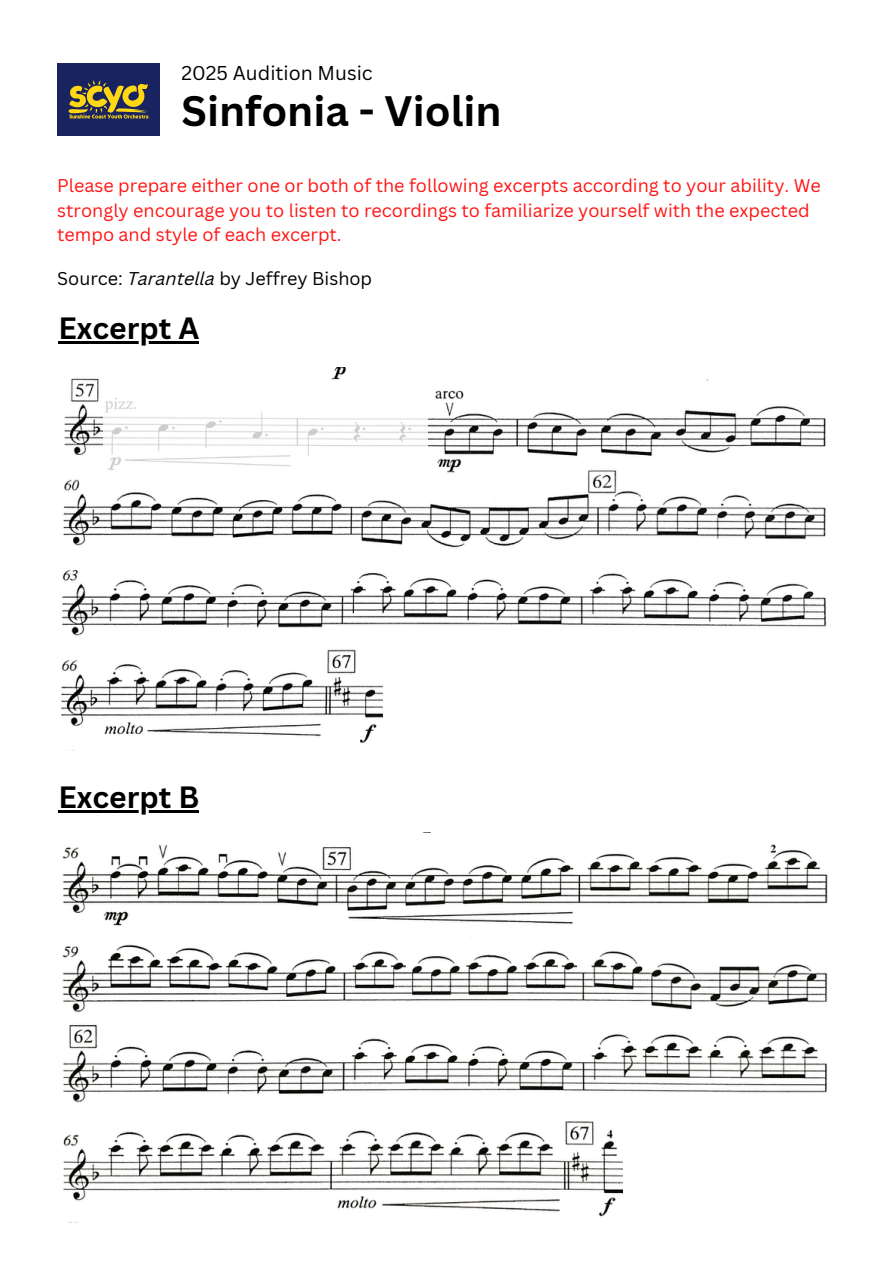
<style>
.page{position:relative;width:894px;height:1264px;background:#fff}
.page>*{position:absolute;margin:0;border:0;box-sizing:border-box;transform-origin:0 0}
.t1{font:700 41.4px "Canva Sans";color:#000}
.t2{font:700 30px "Canva Sans";color:#000}
.t3{font:19.5px "Canva Sans";color:#000}
.t4{font:18px/24.8px "Canva Sans";color:#ff1616}
.t5{font:18px "Canva Sans";color:#000}
.s1{font-style:italic}
</style>
<div class="page">
<img style="left:57px;top:63px;width:103px;height:72px">
<hr style="left:58px;top:341px;width:141px;height:2px;background:#000">
<img style="left:61px;top:367px;width:766px;height:376px">
<div style="left:383px;top:651px;width:444px;height:106px;background:#fff"></div>
<div style="left:104px;top:386px;width:323px;height:89px;background:#fff"></div>
<hr style="left:58px;top:810px;width:141px;height:2px;background:#000">
<img style="left:62px;top:832px;width:765px;height:385px">
<div style="left:623px;top:1113px;width:270px;height:105px;background:#fff"></div>
<p class="t3" style="left:181px;top:60px;width:193px">2025 Audition Music</p>
<p class="t1" style="left:181px;top:82px;width:321px">Sinfonia - Violin</p>
<h2 class="t4" style="left:57px;top:173px;width:764px">Please prepare either one or both of the following excerpts according to your ability. We strongly encourage you to listen to recordings to familiarize yourself with the expected tempo and style of each excerpt.</h2>
<h2 class="t5" style="left:57px;top:265px;width:316px">Source: <span class="s1">Tarantella</span> by Jeffrey Bishop</h2>
<p class="t2" style="left:58px;top:307px;width:142px">Excerpt A</p>
<p class="t2" style="left:58px;top:776px;width:142px">Excerpt B</p>
</div>
